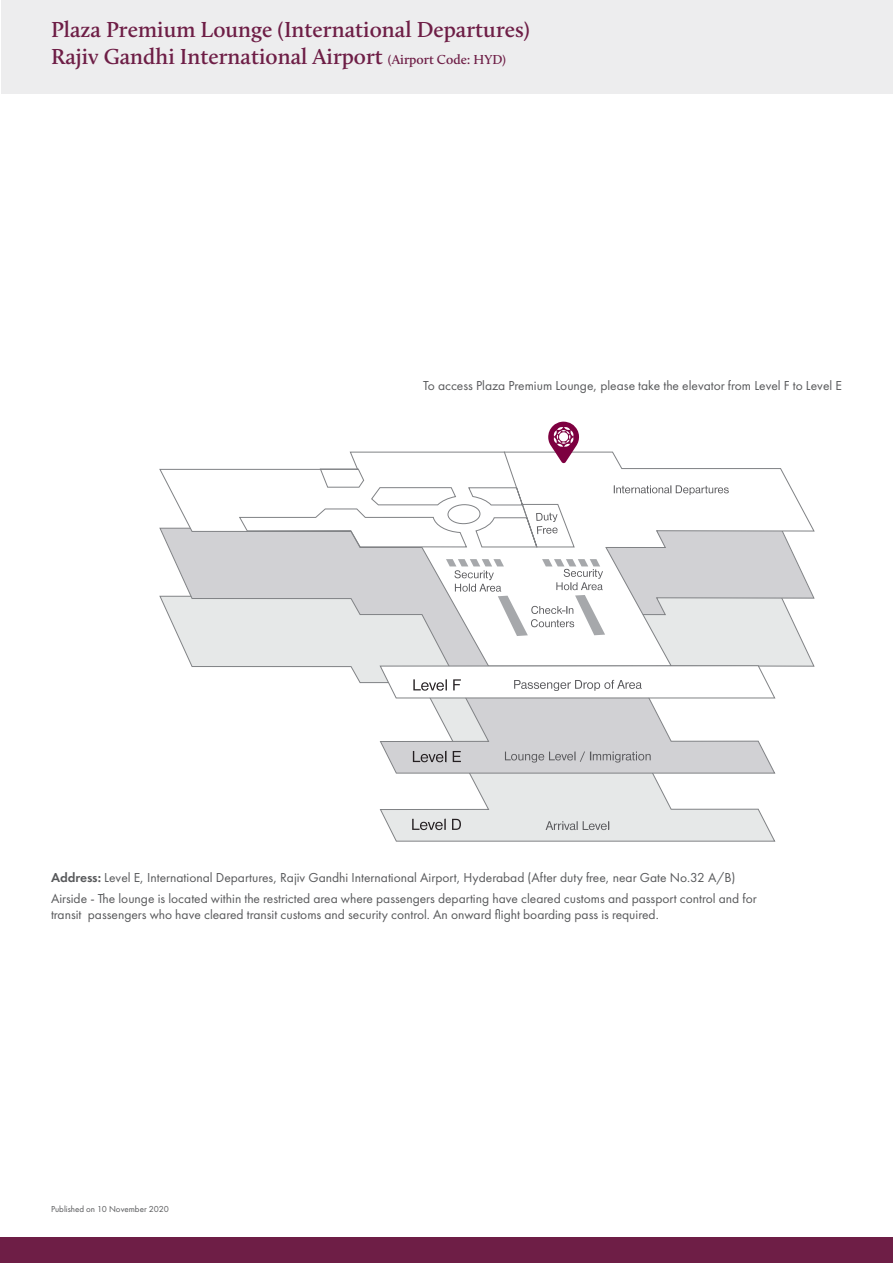
<style>
.page{position:relative;width:893px;height:1263px;background:#fff}
.page>*{position:absolute;margin:0;border:0;box-sizing:border-box;transform-origin:0 0}
.t1{font:600 22.5px/27px "Calluna";color:#6e1e46}
.t2{font:13.5px/20.7px "Futura PT";color:#58595b}
.t3{font:9px "Futura PT";color:#58595b}
.s1{font-size:13.5px}
.s2{font-weight:600}
</style>
<div class="page">
<div style="left:0;top:1237px;width:893px;height:26px;background:#6e1e46"></div>
<div style="left:1px;top:0;width:891px;height:94px;background:#ededee"></div>
<svg style="left:379px;top:773px;width:397px;height:68px"></svg>
<svg style="left:412px;top:819px;width:49px;height:11px"></svg>
<svg style="left:546px;top:821px;width:63px;height:9px"></svg>
<svg style="left:312px;top:667px;width:464px;height:106px"></svg>
<svg style="left:413px;top:751px;width:48px;height:11px"></svg>
<svg style="left:505px;top:751px;width:146px;height:11px"></svg>
<svg style="left:159px;top:452px;width:656px;height:215px"></svg>
<svg style="left:380px;top:665px;width:395px;height:33px"></svg>
<svg style="left:446px;top:559px;width:159px;height:77px"></svg>
<svg style="left:614px;top:485px;width:115px;height:10px"></svg>
<svg style="left:239px;top:422px;width:340px;height:125px"></svg>
<h1 class="t1" style="left:51px;top:16px;width:480px">Plaza Premium Lounge (International Departures)<br>Rajiv Gandhi International Airport <span class="s1">(Airport Code: HYD)</span></h1>
<p class="t2" style="left:423px;top:376px;width:420px">To access Plaza Premium Lounge, please take the elevator from Level F to Level E</p>
<p class="t2" style="left:51px;top:867px;width:707px"><span class="s2">Address:</span> Level E, International Departures, Rajiv Gandhi International Airport, Hyderabad (After duty free, near Gate No.32 A/B)<br>Airside - The lounge is located within the restricted area where passengers departing have cleared customs and passport control and for</p>
<p class="t2" style="left:51px;top:904px;width:609px">transit passengers who have cleared transit customs and security control. An onward flight boarding pass is required.</p>
<p class="t3" style="left:51px;top:1203px;width:119px">Published on 10 November 2020</p>
</div>
